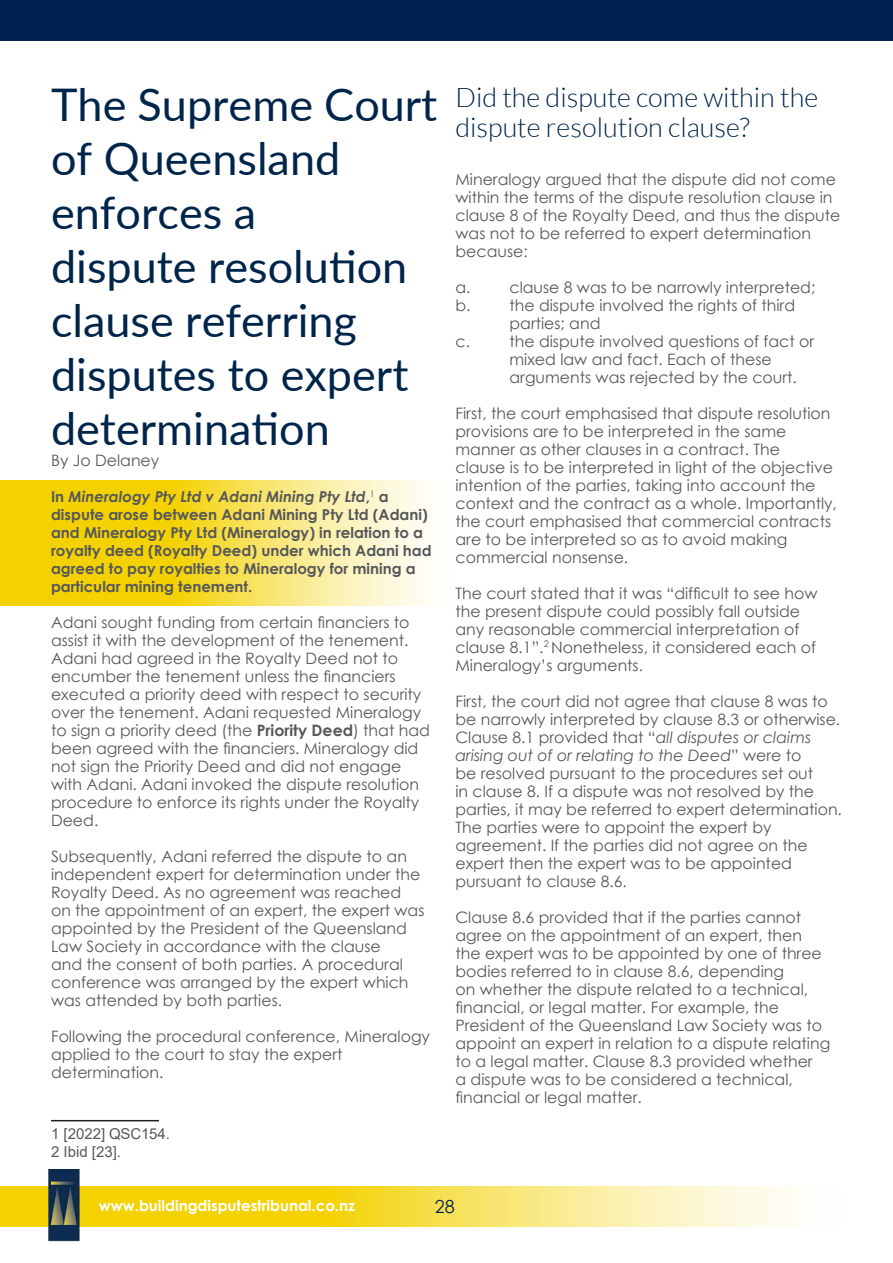
<style>
.page{position:relative;width:893px;height:1263px;background:#fff}
.page>*{position:absolute;margin:0;border:0;box-sizing:border-box;transform-origin:0 0}
.Side_Heading{font:45px/54px "Lato";color:#00254a}
.Subtitle{font:300 27px/30px "Lato";color:#00254a}
.t1{font:18px "Century Gothic";color:#00214f}
.BuildLaw_paragraph_t{font:15.75px/18px "Century Gothic";color:#57585a}
.BuildLaw_paragraph_t-2{font:700 15px/18px "Century Gothic";color:#57585a}
.t2{font:700 15px "Century Gothic";color:#fff}
.Footnote_text{font:15px "Arial";color:#57585a}
.s1{font-style:italic}
.s2{font-weight:700}
</style>
<div class="page">
<hr style="left:892px;top:1185px;width:1px;height:40px;background:#f4d202">
<svg style="left:0;top:1186px;width:893px;height:41px;background:#f8e469"></svg>
<img style="left:48px;top:1169px;width:32px;height:72px">
<div style="left:0;top:0;width:893px;height:40px;background:#00214f"></div>
<svg style="left:0;top:480px;width:429px;height:125px;background:#f7df4f"></svg>
<hr style="left:51px;top:1120px;width:108px;height:1px;background:#231f20">
<p class="Side_Heading" style="left:51px;top:76px;width:388px">The Supreme Court of Queensland enforces a<br>dispute resolution clause referring disputes to expert determination</p>
<p class="BuildLaw_paragraph_t" style="left:51px;top:451px;width:110px">By Jo Delaney</p>
<p class="BuildLaw_paragraph_t-2" style="left:51px;top:487px;width:382px">In <span class="s1">Mineralogy Pty Ltd v Adani Mining Pty Ltd</span>,<sup>1</sup> a dispute arose between Adani Mining Pty Ltd (Adani) and Mineralogy Pty Ltd (Mineralogy) in relation to a royalty deed (Royalty Deed) under which Adani had agreed to pay royalties to Mineralogy for mining a particular mining tenement.</p>
<p class="BuildLaw_paragraph_t" style="left:51px;top:613px;width:380px">Adani sought funding from certain financiers to assist it with the development of the tenement.<br>Adani had agreed in the Royalty Deed not to encumber the tenement unless the financiers executed a priority deed with respect to security over the tenement. Adani requested Mineralogy to sign a priority deed (the <span class="s2">Priority Deed</span>) that had been agreed with the financiers. Mineralogy did not sign the Priority Deed and did not engage with Adani. Adani invoked the dispute resolution procedure to enforce its rights under the Royalty Deed.</p>
<p class="BuildLaw_paragraph_t" style="left:51px;top:847px;width:375px">Subsequently, Adani referred the dispute to an independent expert for determination under the Royalty Deed. As no agreement was reached on the appointment of an expert, the expert was appointed by the President of the Queensland Law Society in accordance with the clause<br>and the consent of both parties. A procedural conference was arranged by the expert which was attended by both parties.</p>
<p class="BuildLaw_paragraph_t" style="left:51px;top:1027px;width:381px">Following the procedural conference, Mineralogy applied to the court to stay the expert determination.</p>
<p class="Footnote_text" style="left:51px;top:1123px;width:120px">1 [2022] QSC154.</p>
<p class="Footnote_text" style="left:51px;top:1141px;width:72px">2 Ibid [23].</p>
<p class="Subtitle" style="left:455px;top:82px;width:364px">Did the dispute come within the dispute resolution clause?</p>
<p class="BuildLaw_paragraph_t" style="left:455px;top:170px;width:386px">Mineralogy argued that the dispute did not come within the terms of the dispute resolution clause in clause 8 of the Royalty Deed, and thus the dispute was not to be referred to expert determination because:</p>
<p class="BuildLaw_paragraph_t" style="left:455px;top:278px;width:17px">a.</p>
<p class="BuildLaw_paragraph_t" style="left:509px;top:278px;width:307px">clause 8 was to be narrowly interpreted;</p>
<p class="BuildLaw_paragraph_t" style="left:455px;top:296px;width:17px">b.</p>
<p class="BuildLaw_paragraph_t" style="left:509px;top:296px;width:287px">the dispute involved the rights of third parties; and</p>
<p class="BuildLaw_paragraph_t" style="left:455px;top:332px;width:16px">c.</p>
<p class="BuildLaw_paragraph_t" style="left:509px;top:332px;width:306px">the dispute involved questions of fact or mixed law and fact. Each of these arguments was rejected by the court.</p>
<p class="BuildLaw_paragraph_t" style="left:455px;top:404px;width:383px">First, the court emphasised that dispute resolution provisions are to be interpreted in the same manner as other clauses in a contract. The<br>clause is to be interpreted in light of the objective intention of the parties, taking into account the context and the contract as a whole. Importantly, the court emphasised that commercial contracts are to be interpreted so as to avoid making commercial nonsense.</p>
<p class="BuildLaw_paragraph_t" style="left:455px;top:584px;width:364px">The court stated that it was “difficult to see how the present dispute could possibly fall outside any reasonable commercial interpretation of clause 8.1”.<sup>2</sup> Nonetheless, it considered each of Mineralogy’s arguments.</p>
<p class="BuildLaw_paragraph_t" style="left:455px;top:692px;width:386px">First, the court did not agree that clause 8 was to be narrowly interpreted by clause 8.3 or otherwise.</p>
<p class="BuildLaw_paragraph_t" style="left:455px;top:728px;width:388px">Clause 8.1 provided that “<span class="s1">all disputes or claims arising out of or relating to the Deed</span>” were to<br>be resolved pursuant to the procedures set out<br>in clause 8. If a dispute was not resolved by the parties, it may be referred to expert determination.<br>The parties were to appoint the expert by agreement. If the parties did not agree on the expert then the expert was to be appointed pursuant to clause 8.6.</p>
<p class="BuildLaw_paragraph_t" style="left:455px;top:908px;width:376px">Clause 8.6 provided that if the parties cannot agree on the appointment of an expert, then the expert was to be appointed by one of three bodies referred to in clause 8.6, depending<br>on whether the dispute related to a technical, financial, or legal matter. For example, the President of the Queensland Law Society was to appoint an expert in relation to a dispute relating to a legal matter. Clause 8.3 provided whether<br>a dispute was to be considered a technical, financial or legal matter.</p>
<p class="t2" style="left:99px;top:1194px;width:258px">www.buildingdisputestribunal.co.nz</p>
<p class="t1" style="left:435px;top:1194px;width:21px">28</p>
</div>
